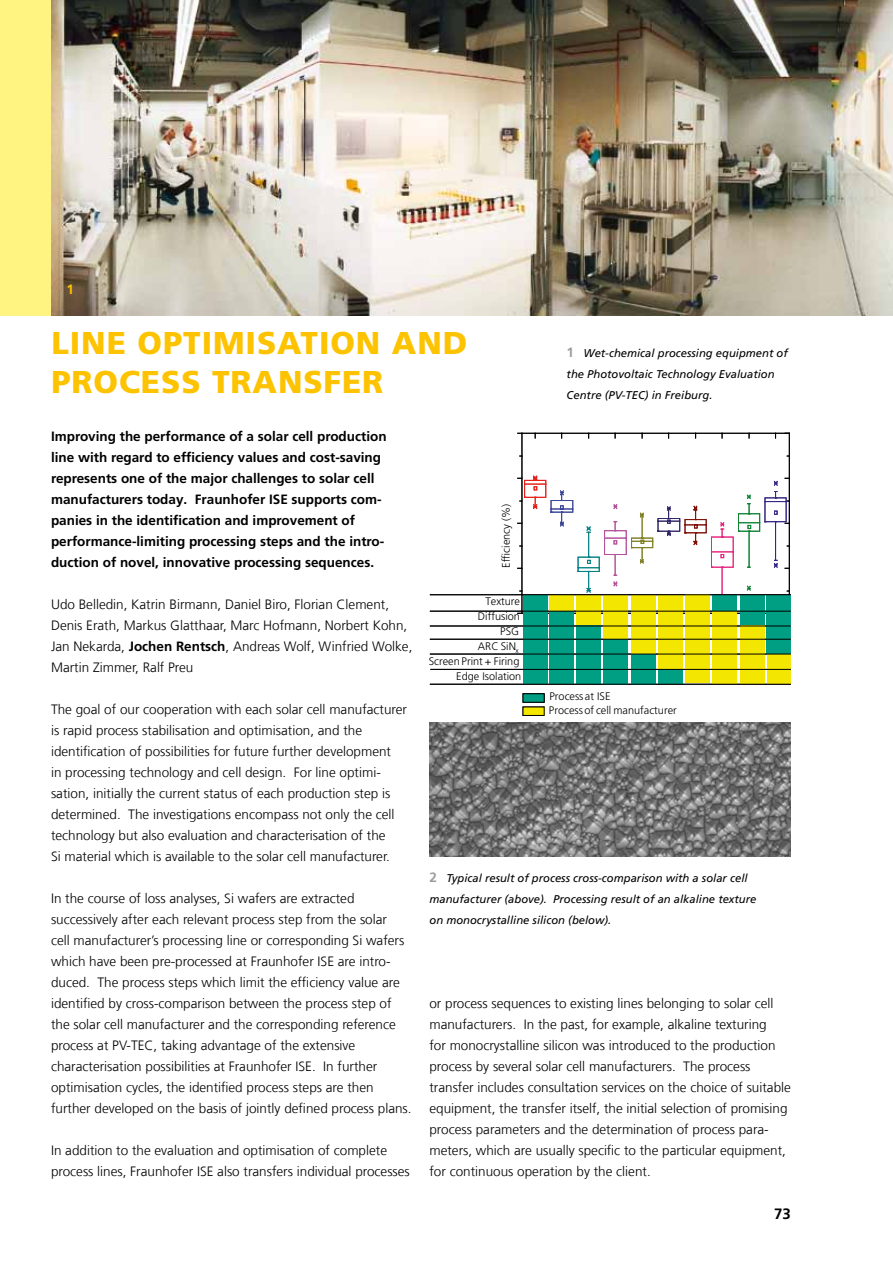
<style>
.page{position:relative;width:893px;height:1263px;background:#fff}
.page>*{position:absolute;margin:0;border:0;box-sizing:border-box;transform-origin:0 0}
.t1{font:900 31.5px/39px "Frutiger LT Com";letter-spacing:.03em;color:#fdc300}
.t2{font:700 15px "Frutiger LT Com";color:#000}
.t3{font:300 13.5px/21px "Frutiger LT Com";color:#000}
.t4{font:700 13.5px/21px "Frutiger LT Com";color:#000}
.t5{font:700 13.5px "Frutiger LT Com";color:#fdc300}
.t6{font:italic 11.25px/21px "Frutiger LT Com";color:#000}
.t7{font:300 10.95px/15px "Frutiger LT Com";color:#000;text-align:right}
.s1{font-weight:700}
.s2{font-weight:700;font-style:normal;font-size:13.5px;color:#9c9d9d}
</style>
<div class="page">
<div style="left:0;top:0;width:893px;height:315px;background:#fff481"></div>
<img style="left:51px;top:0;width:842px;height:315px">
<img style="left:429px;top:723px;width:362px;height:134px">
<hr style="left:522px;top:433px;width:1px;height:180px;background:#000">
<hr style="left:522px;top:433px;width:267px;height:1px;background:#000">
<hr style="left:789px;top:433px;width:1px;height:180px;background:#000">
<svg style="left:430px;top:476px;width:361px;height:240px"></svg>
<p class="t5" style="left:66px;top:282px;width:9px">1</p>
<p class="t1" style="left:51px;top:323px;width:417px">LINE OPTIMISATION AND<br>PROCESS TRANSFER</p>
<p class="t4" style="left:51px;top:426px;width:337px">Improving the performance of a solar cell production line with regard to efficiency values and cost-saving represents one of the major challenges to solar cell manufacturers today. Fraunhofer ISE supports com&shy;panies in the identification and improvement of performance-limiting processing steps and the intro&shy;duction of novel, innovative processing sequences.</p>
<p class="t3" style="left:51px;top:594px;width:363px">Udo Belledin, Katrin Birmann, Daniel Biro, Florian Clement, Denis Erath, Markus Glatthaar, Marc Hofmann, Norbert Kohn, Jan Nekarda, <span class="s1">Jochen Rentsch</span>, Andreas Wolf, Winfried Wolke, Martin Zimmer, Ralf Preu</p>
<p class="t3" style="left:51px;top:699px;width:358px">The goal of our cooperation with each solar cell manufacturer is rapid process stabilisation and optimisation, and the identification of possibilities for future further development<br>in processing technology and cell design. For line optimi&shy;sation, initially the current status of each production step is determined. The investigations encompass not only the cell technology but also evaluation and characterisation of the<br>Si material which is available to the solar cell manufacturer.</p>
<p class="t3" style="left:51px;top:888px;width:362px">In the course of loss analyses, Si wafers are extracted successively after each relevant process step from the solar<br>cell manufacturer’s processing line or corresponding Si wafers which have been pre-processed at Fraunhofer ISE are intro&shy;duced. The process steps which limit the efficiency value are identified by cross-comparison between the process step of the solar cell manufacturer and the corresponding reference process at PV-TEC, taking advantage of the extensive characterisation possibilities at Fraunhofer ISE. In further optimisation cycles, the identified process steps are then further developed on the basis of jointly defined process plans.</p>
<p class="t3" style="left:51px;top:1140px;width:360px">In addition to the evaluation and optimisation of complete process lines, Fraunhofer ISE also transfers individual processes</p>
<p class="t6" style="left:567px;top:343px;width:223px"><span class="s2">1</span> Wet-chemical processing equipment of the Photovoltaic Technology Evaluation<br>Centre (PV-TEC) in Freiburg.</p>
<p class="t7" style="left:499px;top:568px;width:65px;rotate:-90deg">Efficiency (%)</p>
<p class="t7" style="left:429px;top:594px;width:94px">Texture<br>Diffusion<br>PSG<br>ARC SiN<sub>x<br></sub>Screen Print + Firing<br>Edge Isolation</p>
<p class="t7" style="left:549px;top:689px;width:129px;line-height:13.8px;text-align:left">Process at ISE<br>Processof cell manufacturer</p>
<p class="t6" style="left:429px;top:868px;width:328px"><span class="s2">2</span> Typical result of process cross-comparison with a solar cell manufacturer (above). Processing result of an alkaline texture on monocrystalline silicon (below).</p>
<p class="t3" style="left:429px;top:993px;width:363px">or process sequences to existing lines belonging to solar cell manufacturers. In the past, for example, alkaline texturing<br>for monocrystalline silicon was introduced to the production process by several solar cell manufacturers. The process transfer includes consultation services on the choice of suitable equipment, the transfer itself, the initial selection of promising process parameters and the determination of process para&shy;meters, which are usually specific to the particular equipment, for continuous operation by the client.</p>
<p class="t2" style="left:774px;top:1205px;width:18px">73</p>
</div>
